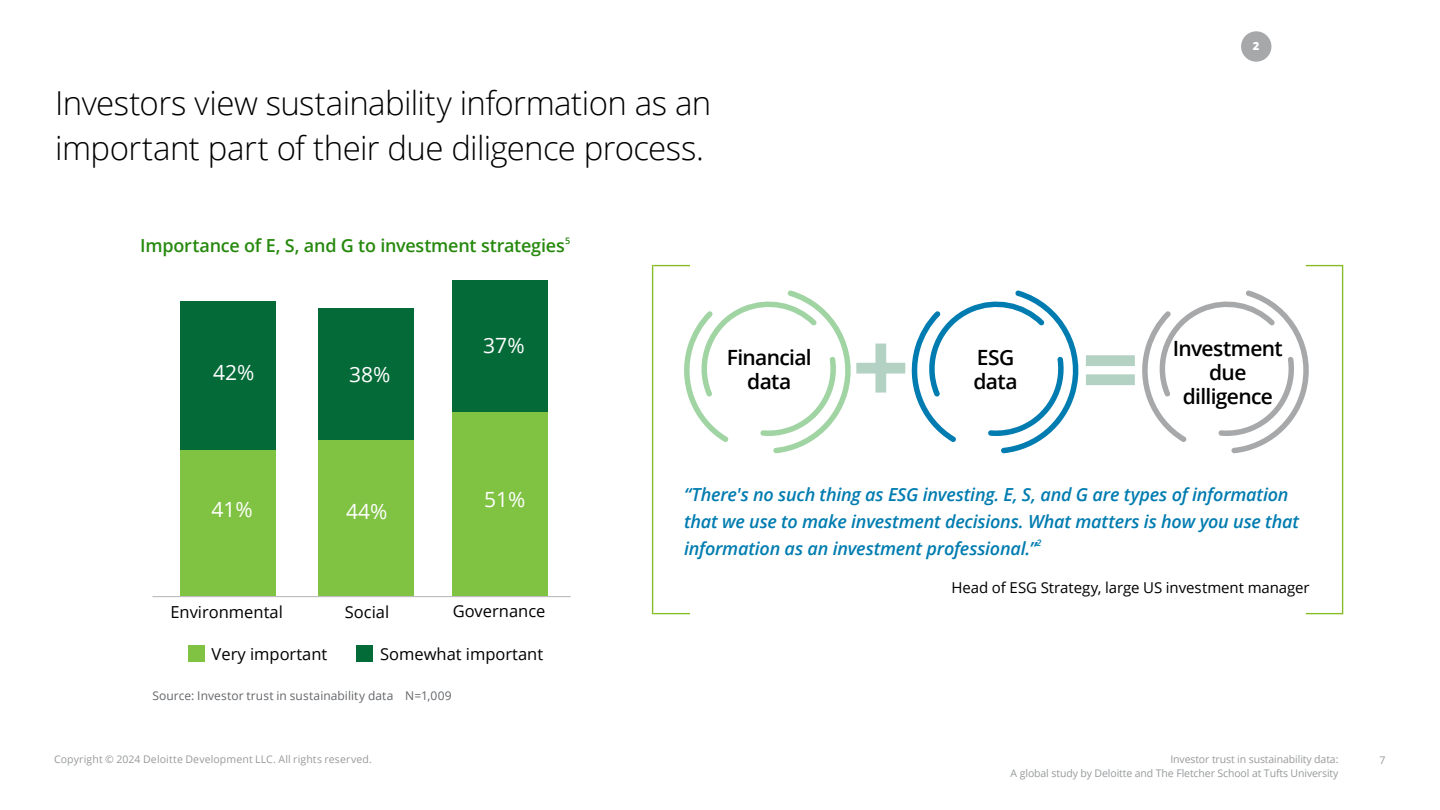
<style>
.page{position:relative;width:1440px;height:810px;background:#fff}
.page>*{position:absolute;margin:0;border:0;box-sizing:border-box;transform-origin:0 0}
.t1{font:700 100.95px "Open Sans";color:#046a38}
.t2{font:300 33px/45px "Open Sans";letter-spacing:-.02em;color:#000}
.t3{font:600 21px/24px "Open Sans";letter-spacing:-.03em;color:#000;text-align:center}
.t4{font:21px "Open Sans";color:#fff}
.t5{font:italic 600 18px/27px "Open Sans";letter-spacing:-.01em;color:#007cb0}
.t6{font:600 18px "Open Sans";letter-spacing:-.015em;color:#26890d}
.t7{font:16.5px "Open Sans";color:#000}
.t8{font:15px "Open Sans";letter-spacing:-.005em;color:#000}
.t9{font:12px "Open Sans";letter-spacing:.005em;color:#63666a}
.t10{font:800 11.25px "Open Sans";color:#fff}
.t11{font:10.5px/14.2px "Open Sans";letter-spacing:-.01em;color:#97999b;text-align:right}
.t12{font:10.5px "Open Sans";letter-spacing:.01em;color:#97999b}
.t13{font:italic 600 9px "Open Sans";color:#007cb0}
</style>
<div class="page">
<div style="left:1241px;top:31px;width:30px;height:31px;background:#a7a8aa;border-radius:50%"></div>
<svg style="left:684px;top:290px;width:167px;height:163px"></svg>
<svg style="left:911px;top:290px;width:168px;height:163px"></svg>
<svg style="left:1142px;top:290px;width:167px;height:163px"></svg>
<hr style="left:652px;top:265px;width:1px;height:349px;background:#86bc25">
<hr style="left:653px;top:265px;width:37px;height:1px;background:#86bc25">
<hr style="left:653px;top:613px;width:37px;height:1px;background:#86bc25">
<hr style="left:1342px;top:265px;width:1px;height:349px;background:#86bc25">
<hr style="left:1306px;top:265px;width:37px;height:1px;background:#86bc25">
<hr style="left:1306px;top:613px;width:37px;height:1px;background:#86bc25">
<div style="left:711px;top:314px;width:113px;height:112px;background:#fff;border-radius:50%"></div>
<div style="left:939px;top:314px;width:112px;height:112px;background:#fff;border-radius:50%"></div>
<div style="left:1171px;top:314px;width:112px;height:112px;background:#fff;border-radius:50%"></div>
<hr style="left:152px;top:596px;width:419px;height:1px;background:#b5b3b3">
<div style="left:180px;top:449px;width:96px;height:147px;background:#80c242"></div>
<div style="left:180px;top:301px;width:96px;height:149px;background:#046a38"></div>
<div style="left:318px;top:308px;width:96px;height:134px;background:#046a38"></div>
<div style="left:318px;top:441px;width:96px;height:155px;background:#80c242"></div>
<div style="left:452px;top:280px;width:96px;height:133px;background:#046a38"></div>
<div style="left:452px;top:413px;width:96px;height:183px;background:#80c242"></div>
<div style="left:188px;top:646px;width:17px;height:16px;background:#80c242"></div>
<div style="left:356px;top:646px;width:17px;height:16px;background:#036b38"></div>
<h2 class="t2" style="left:55px;top:80px;width:658px">Investors view sustainability information as an important part of their due diligence process.</h2>
<p class="t6" style="left:140px;top:233px;width:431px">Importance of E, S, and G to investment strategies<sup>5</sup></p>
<p class="t4" style="left:213px;top:358px;width:43px">42%</p>
<p class="t4" style="left:349px;top:360px;width:43px">38%</p>
<p class="t4" style="left:483px;top:331px;width:43px">37%</p>
<p class="t3" style="left:727px;top:345px;width:86px">Financial data</p>
<p class="t10" style="left:1253px;top:38px;width:8px">2</p>
<h1 class="t1" style="left:852px;top:296px;width:59px">+</h1>
<h1 class="t1" style="left:1082px;top:298px;width:59px">=</h1>
<p class="t3" style="left:974px;top:345px;width:46px;text-align:left">ESG data</p>
<p class="t3" style="left:1173px;top:336px;width:112px">Investment due dilligence</p>
<p class="t4" style="left:212px;top:495px;width:43px">41%</p>
<p class="t4" style="left:346px;top:497px;width:43px">44%</p>
<p class="t7" style="left:170px;top:601px;width:114px">Environmental</p>
<p class="t7" style="left:345px;top:601px;width:46px">Social</p>
<p class="t4" style="left:484px;top:485px;width:43px">51%</p>
<p class="t7" style="left:453px;top:600px;width:94px">Governance</p>
<p class="t7" style="left:212px;top:643px;width:117px">Very important</p>
<p class="t7" style="left:380px;top:643px;width:165px">Somewhat important</p>
<p class="t9" style="left:152px;top:688px;width:301px">Source: Investor trust in sustainability data N=1,009</p>
<p class="t5" style="left:684px;top:480px;width:617px">“There's no such thing as ESG investing. E, S, and G are types of information that we use to make investment decisions. What matters is how you use that information as an investment professional.”</p>
<p class="t13" style="left:1037px;top:536px;width:6px">2</p>
<p class="t8" style="left:952px;top:577px;width:360px">Head of ESG Strategy, large US investment manager</p>
<p class="t12" style="left:54px;top:752px;width:319px">Copyright © 2024 Deloitte Development LLC. All rights reserved.</p>
<p class="t11" style="left:1011px;top:751px;width:329px">Investor trust in sustainability data:<br>A global study by Deloitte and The Fletcher School at Tufts University</p>
<p class="t11" style="left:1379px;top:753px;width:8px">7</p>
</div>
